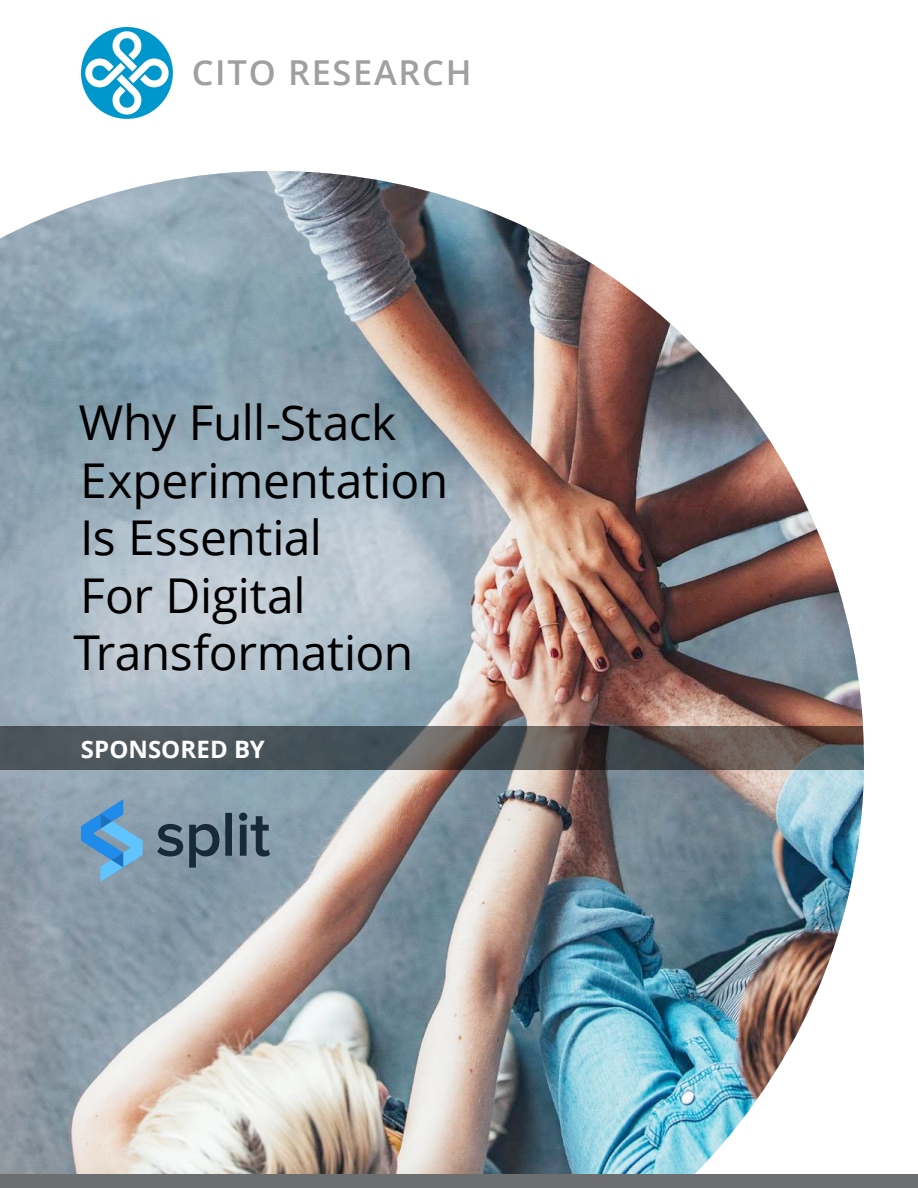
<style>
.page{position:relative;width:918px;height:1188px;background:#fff}
.page>*{position:absolute;margin:0;border:0;box-sizing:border-box;transform-origin:0 0}
.t1{font:48px/57.6px "Open Sans";letter-spacing:-.01em;color:#000}
.t2{font:600 34.35px "Open Sans";letter-spacing:.05em;color:#a0a0a0}
.t3{font:700 24px "Open Sans";color:#fff}
</style>
<div class="page">
<img style="left:0;top:171px;width:864px;height:1003px">
<svg style="left:0;top:726px;width:864px;height:44px;background:#505254"></svg>
<div style="left:0;top:1174px;width:918px;height:14px;background:#6d6e70"></div>
<svg style="left:81px;top:27px;width:92px;height:92px"></svg>
<svg style="left:84px;top:30px;width:86px;height:86px"></svg>
<svg style="left:81px;top:799px;width:62px;height:83px;background:#6aa0c8"></svg>
<svg style="left:157px;top:813px;width:113px;height:55px;background:#627686"></svg>
<p class="t2" style="left:192px;top:53px;width:281px">CITO RESEARCH</p>
<p class="t1" style="left:74px;top:399px;width:376px">Why Full-Stack<br>Experimentation<br>Is Essential<br>For Digital<br>Transformation</p>
<p class="t3" style="left:81px;top:736px;width:186px">SPONSORED BY</p>
</div>
